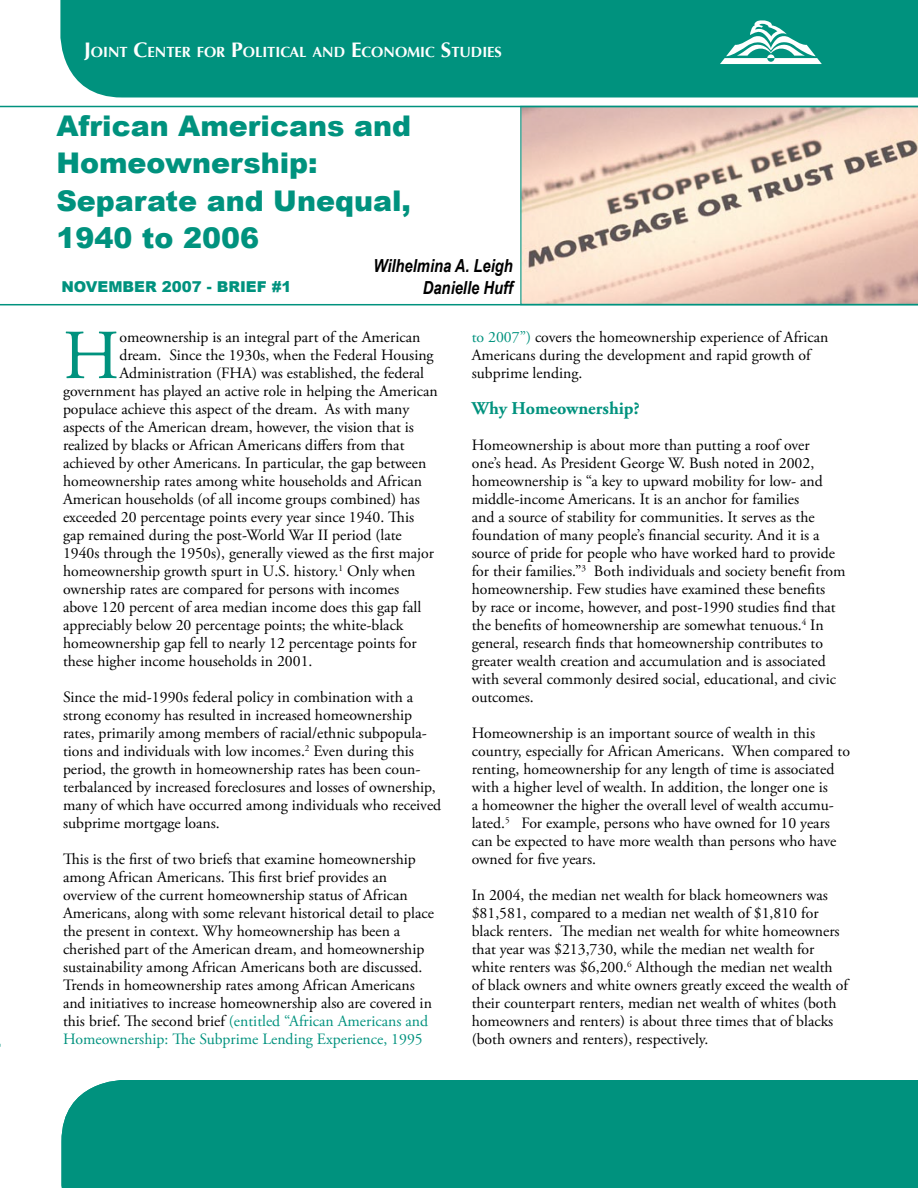
<style>
.page{position:relative;width:918px;height:1188px;background:#fff}
.page>*{position:absolute;margin:0;border:0;box-sizing:border-box;transform-origin:0 0}
.t1{font:70.05px "Adobe Garamond Pro";color:#00927e}
.t2{font:900 28.5px/37.5px "Arial";color:#00927e}
.t3{font:italic 700 18px "Arial Narrow";color:#000}
.t4{font:700 18px "Adobe Garamond Pro";color:#00927e}
.t5{font:15.75px/18px "Adobe Garamond Pro";color:#000}
.t6{font:900 15px "Arial";color:#00927e}
.t7{font:700 14.7px "Optima";color:#fff}
.s1{font-size:21px}
.s2{color:#00927e}
</style>
<div class="page">
<div style="left:60px;top:0;width:858px;height:98px;background:#00927e"></div>
<svg style="left:720px;top:20px;width:102px;height:44px"></svg>
<svg style="left:520px;top:107px;width:398px;height:197px"></svg>
<hr style="left:0;top:106px;width:918px;height:1px;background:#00927e">
<hr style="left:0;top:304px;width:918px;height:1px;background:#00927e">
<div style="left:62px;top:1080px;width:856px;height:108px;background:#00927e"></div>
<svg style="left:852px;top:1106px;width:6px;height:15px"></svg>
<p class="t7" style="left:84px;top:43px;width:418px"><span class="s1">J</span>OINT <span class="s1">C</span>ENTER FOR <span class="s1">P</span>OLITICAL AND <span class="s1">E</span>CONOMIC <span class="s1">S</span>TUDIES</p>
<h2 class="t2" style="left:56px;top:107px;width:356px">African Americans and<br>Homeownership:<br>Separate and Unequal,<br>1940 to 2006</h2>
<p class="t3" style="left:374px;top:255px;width:141px">Wilhelmina A. Leigh</p>
<p class="t6" style="left:62px;top:278px;width:232px">NOVEMBER 2007 - BRIEF #1</p>
<p class="t3" style="left:423px;top:277px;width:92px">Danielle Huff</p>
<h1 class="t1" style="left:63px;top:314px;width:58px">H</h1>
<p class="t5" style="left:119px;top:329px;width:302px">omeownership is an integral part of the American</p>
<p class="t5" style="left:119px;top:347px;width:316px">dream. Since the 1930s, when the Federal Housing</p>
<p class="t5" style="left:119px;top:365px;width:306px">Administration (FHA) was established, the federal</p>
<p class="t5" style="left:63px;top:383px;width:376px">government has played an active role in helping the American</p>
<p class="t5" style="left:63px;top:401px;width:348px">populace achieve this aspect of the dream. As with many</p>
<p class="t5" style="left:63px;top:419px;width:353px">aspects of the American dream, however, the vision that is</p>
<p class="t5" style="left:63px;top:437px;width:343px">realized by blacks or African Americans differs from that</p>
<p class="t5" style="left:63px;top:455px;width:365px">achieved by other Americans. In particular, the gap between</p>
<p class="t5" style="left:63px;top:473px;width:361px">homeownership rates among white households and African</p>
<p class="t5" style="left:63px;top:491px;width:358px">American households (of all income groups combined) has</p>
<p class="t5" style="left:63px;top:509px;width:353px">exceeded 20 percentage points every year since 1940. This</p>
<p class="t5" style="left:63px;top:527px;width:340px">gap remained during the post-World War II period (late</p>
<p class="t5" style="left:63px;top:545px;width:373px">1940s through the 1950s), generally viewed as the first major</p>
<p class="t5" style="left:63px;top:563px;width:354px">homeownership growth spurt in U.S. history.<sup>1</sup> Only when</p>
<p class="t5" style="left:63px;top:581px;width:338px">ownership rates are compared for persons with incomes</p>
<p class="t5" style="left:63px;top:599px;width:360px">above 120 percent of area median income does this gap fall</p>
<p class="t5" style="left:63px;top:617px;width:342px">appreciably below 20 percentage points; the white-black</p>
<p class="t5" style="left:63px;top:635px;width:355px">homeownership gap fell to nearly 12 percentage points for</p>
<p class="t5" style="left:63px;top:653px;width:251px">these higher income households in 2001.</p>
<p class="t5" style="left:63px;top:689px;width:380px">Since the mid-1990s federal policy in combination with a strong economy has resulted in increased homeownership rates, primarily among members of racial/ethnic subpopula&shy;tions and individuals with low incomes.<sup>2</sup> Even during this period, the growth in homeownership rates has been coun&shy;terbalanced by increased foreclosures and losses of ownership, many of which have occurred among individuals who received subprime mortgage loans.</p>
<p class="t5" style="left:63px;top:851px;width:372px">This is the first of two briefs that examine homeownership among African Americans. This first brief provides an overview of the current homeownership status of African Americans, along with some relevant historical detail to place the present in context. Why homeownership has been a cherished part of the American dream, and homeownership sustainability among African Americans both are discussed.<br>Trends in homeownership rates among African Americans and initiatives to increase homeownership also are covered in this brief. The second brief <span class="s2">(entitled “African Americans and Homeownership: The Subprime Lending Experience, 1995</span></p>
<p class="t5" style="left:472px;top:329px;width:358px"><span class="s2">to 2007”)</span> covers the homeownership experience of African<br>Americans during the development and rapid growth of subprime lending.</p>
<p class="t4" style="left:472px;top:398px;width:169px">Why Homeownership?</p>
<p class="t5" style="left:472px;top:437px;width:375px">Homeownership is about more than putting a roof over<br>one’s head. As President George W. Bush noted in 2002, homeownership is “a key to upward mobility for low- and middle-income Americans. It is an anchor for families<br>and a source of stability for communities. It serves as the foundation of many people’s financial security. And it is a source of pride for people who have worked hard to provide for their families.”<sup>3</sup> Both individuals and society benefit from homeownership. Few studies have examined these benefits<br>by race or income, however, and post-1990 studies find that the benefits of homeownership are somewhat tenuous.<sup>4</sup> In general, research finds that homeownership contributes to greater wealth creation and accumulation and is associated with several commonly desired social, educational, and civic outcomes.</p>
<p class="t5" style="left:472px;top:725px;width:380px">Homeownership is an important source of wealth in this country, especially for African Americans. When compared to renting, homeownership for any length of time is associated with a higher level of wealth. In addition, the longer one is<br>a homeowner the higher the overall level of wealth accumu&shy;lated.<sup>5</sup> For example, persons who have owned for 10 years can be expected to have more wealth than persons who have owned for five years.</p>
<p class="t5" style="left:472px;top:887px;width:378px">In 2004, the median net wealth for black homeowners was $81,581, compared to a median net wealth of $1,810 for black renters. The median net wealth for white homeowners that year was $213,730, while the median net wealth for white renters was $6,200.<sup>6</sup> Although the median net wealth of black owners and white owners greatly exceed the wealth of their counterpart renters, median net wealth of whites (both homeowners and renters) is about three times that of blacks (both owners and renters), respectively.</p>
</div>
